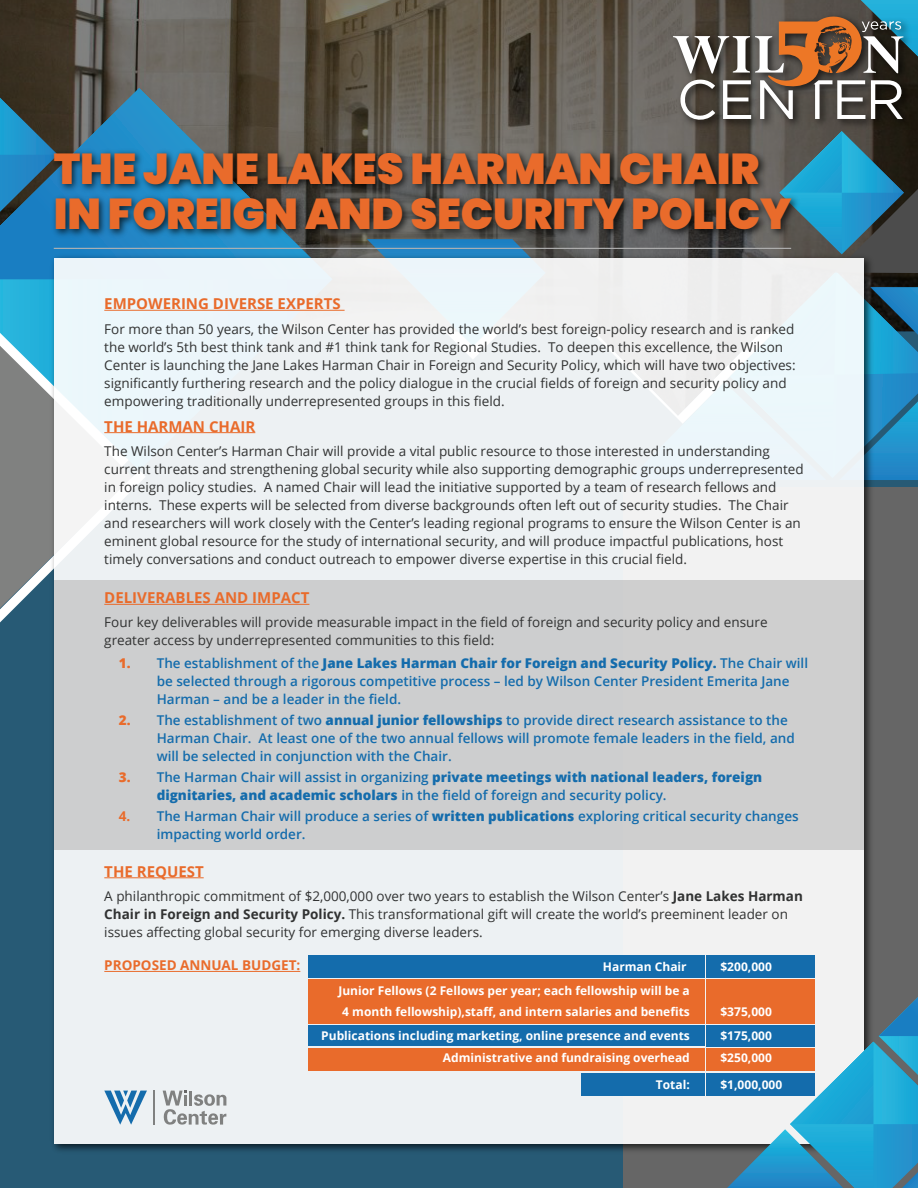
<style>
.page{position:relative;width:918px;height:1188px;background:#fff}
.page>*{position:absolute;margin:0;border:0;box-sizing:border-box;transform-origin:0 0}
.t1{font:900 43.05px/45px "Poppins";letter-spacing:-.005em;color:#e96b2b}
.t2{font:700 15px "Open Sans";color:#e96b2b}
.t3{font:13.5px/18px "Open Sans";color:#313232}
.t4{font:600 13.5px/18px "Open Sans";color:#146cac}
.t5{font:700 13.5px "Open Sans";color:#e96b2b}
.t6{font:700 12px/21px "Open Sans";color:#fff;text-align:center}
.s1{font-weight:800;color:#e96b2b}
.s2{font-weight:800}
.s3{font-weight:700;color:#e96b2b}
.s4{font-weight:700}
</style>
<div class="page">
<div style="left:0;top:480px;width:918px;height:708px;background:#275a75"></div>
<svg style="left:0;top:0;width:918px;height:140px;background:#5d564a"></svg>
<div style="left:0;top:279px;width:47px;height:67px;background:#26b3dc"></div>
<svg style="left:0;top:88px;width:332px;height:191px;background:#466371"></svg>
<svg style="left:0;top:98px;width:58px;height:114px;background:#276b8d"></svg>
<svg style="left:0;top:346px;width:47px;height:276px;background:#7f8a8d"></svg>
<div style="left:623px;top:488px;width:295px;height:700px;background:#666"></div>
<svg style="left:629px;top:131px;width:289px;height:349px;background:#2b7290"></svg>
<img style="left:47px;top:251px;width:829px;height:906px">
<div style="left:54px;top:258px;width:810px;height:886px;background:#edf1f3"></div>
<img style="left:46px;top:140px;width:761px;height:128px">
<hr style="left:54px;top:248px;width:737px;height:1px;background:#b3b3b3">
<div style="left:54px;top:580px;width:810px;height:270px;background:#cdcecf"></div>
<img style="left:666px;top:10px;width:250px;height:123px">
<svg style="left:673px;top:0;width:245px;height:123px;background:#6e665b"></svg>
<svg style="left:727px;top:997px;width:191px;height:191px"></svg>
<hr style="left:104px;top:310px;width:241px;height:1px;background:#e96b2b">
<hr style="left:104px;top:432px;width:151px;height:1px;background:#e96b2b">
<hr style="left:104px;top:604px;width:205px;height:1px;background:#e96b2b">
<hr style="left:104px;top:877px;width:100px;height:1px;background:#e96b2b">
<hr style="left:154px;top:1091px;width:1px;height:34px;background:#808180">
<svg style="left:104px;top:1091px;width:43px;height:34px"></svg>
<svg style="left:163px;top:1091px;width:63px;height:34px"></svg>
<hr style="left:104px;top:971px;width:196px;height:1px;background:#e96b2b">
<div style="left:308px;top:955px;width:397px;height:23px;background:#146cac"></div>
<div style="left:308px;top:1025px;width:397px;height:21px;background:#146cac"></div>
<div style="left:706px;top:955px;width:109px;height:23px;background:#146cac"></div>
<div style="left:706px;top:980px;width:109px;height:27px;background:#e96b2b"></div>
<div style="left:308px;top:980px;width:397px;height:27px;background:#e96b2b"></div>
<div style="left:308px;top:1002px;width:397px;height:21px;background:#e96b2b"></div>
<div style="left:706px;top:1002px;width:109px;height:21px;background:#e96b2b"></div>
<div style="left:706px;top:1025px;width:109px;height:21px;background:#146cac"></div>
<div style="left:706px;top:1048px;width:109px;height:23px;background:#e96b2b"></div>
<div style="left:308px;top:1048px;width:397px;height:23px;background:#e96b2b"></div>
<div style="left:706px;top:1073px;width:109px;height:23px;background:#146cac"></div>
<div style="left:581px;top:1073px;width:124px;height:23px;background:#146cac"></div>
<h1 class="t1" style="left:54px;top:146px;width:739px">THE JANE LAKES HARMAN CHAIR<br>IN FOREIGN AND SECURITY POLICY</h1>
<p class="t2" style="left:104px;top:293px;width:238px">EMPOWERING DIVERSE EXPERTS</p>
<p class="t3" style="left:104px;top:319px;width:693px">For more than 50 years, the Wilson Center has provided the world’s best foreign-policy research and is ranked the world’s 5th best think tank and #1 think tank for Regional Studies. To deepen this excellence, the Wilson Center is launching the Jane Lakes Harman Chair in Foreign and Security Policy, which will have two objectives: significantly furthering research and the policy dialogue in the crucial fields of foreign and security policy and empowering traditionally underrepresented groups in this field.</p>
<p class="t2" style="left:104px;top:415px;width:153px">THE HARMAN CHAIR</p>
<p class="t3" style="left:104px;top:442px;width:701px">The Wilson Center’s Harman Chair will provide a vital public resource to those interested in understanding current threats and strengthening global security while also supporting demographic groups underrepresented in foreign policy studies. A named Chair will lead the initiative supported by a team of research fellows and interns. These experts will be selected from diverse backgrounds often left out of security studies. The Chair and researchers will work closely with the Center’s leading regional programs to ensure the Wilson Center is an eminent global resource for the study of international security, and will produce impactful publications, host timely conversations and conduct outreach to empower diverse expertise in this crucial field.</p>
<p class="t2" style="left:104px;top:587px;width:207px">DELIVERABLES AND IMPACT</p>
<p class="t3" style="left:104px;top:613px;width:665px">Four key deliverables will provide measurable impact in the field of foreign and security policy and ensure greater access by underrepresented communities to this field:</p>
<p class="t4" style="left:157px;top:654px;width:653px;text-indent:-38px"><span class="s1">1.</span> The establishment of the <span class="s2">Jane Lakes Harman Chair for Foreign and Security Policy.</span> The Chair will be selected through a rigorous competitive process – led by Wilson Center President Emerita Jane<br>Harman – and be a leader in the field.</p>
<p class="t4" style="left:157px;top:711px;width:640px;text-indent:-38px"><span class="s1">2.</span> The establishment of two <span class="s2">annual junior fellowships</span> to provide direct research assistance to the<br>Harman Chair. At least one of the two annual fellows will promote female leaders in the field, and will be selected in conjunction with the Chair.</p>
<p class="t4" style="left:157px;top:768px;width:607px;text-indent:-38px"><span class="s1">3.</span> The Harman Chair will assist in organizing <span class="s2">private meetings with national leaders, foreign dignitaries, and academic scholars</span> in the field of foreign and security policy.</p>
<p class="t4" style="left:157px;top:807px;width:644px;text-indent:-38px"><span class="s3">4.</span> The Harman Chair will produce a series of <span class="s2">written publications</span> exploring critical security changes impacting world order.</p>
<p class="t2" style="left:104px;top:861px;width:101px">THE REQUEST</p>
<p class="t3" style="left:104px;top:886px;width:700px">A philanthropic commitment of $2,000,000 over two years to establish the Wilson Center’s <span class="s4">Jane Lakes Harman<br>Chair in Foreign and Security Policy.</span> This transformational gift will create the world’s preeminent leader on issues affecting global security for emerging diverse leaders.</p>
<p class="t5" style="left:104px;top:956px;width:198px">PROPOSED ANNUAL BUDGET:</p>
<p class="t6" style="left:603px;top:956px;width:85px">Harman Chair</p>
<p class="t6" style="left:720px;top:956px;width:53px">$200,000</p>
<p class="t6" style="left:338px;top:980px;width:353px">Junior Fellows (2 Fellows per year; each fellowship will be a<br>4 month fellowship),staff, and intern salaries and benefits</p>
<p class="t6" style="left:720px;top:1001px;width:53px">$375,000</p>
<p class="t6" style="left:321px;top:1025px;width:370px">Publications including marketing, online presence and events</p>
<p class="t6" style="left:720px;top:1025px;width:53px">$175,000</p>
<p class="t6" style="left:443px;top:1047px;width:248px">Administrative and fundraising overhead</p>
<p class="t6" style="left:720px;top:1047px;width:53px">$250,000</p>
<p class="t6" style="left:656px;top:1074px;width:35px">Total:</p>
<p class="t6" style="left:720px;top:1074px;width:63px">$1,000,000</p>
</div>
